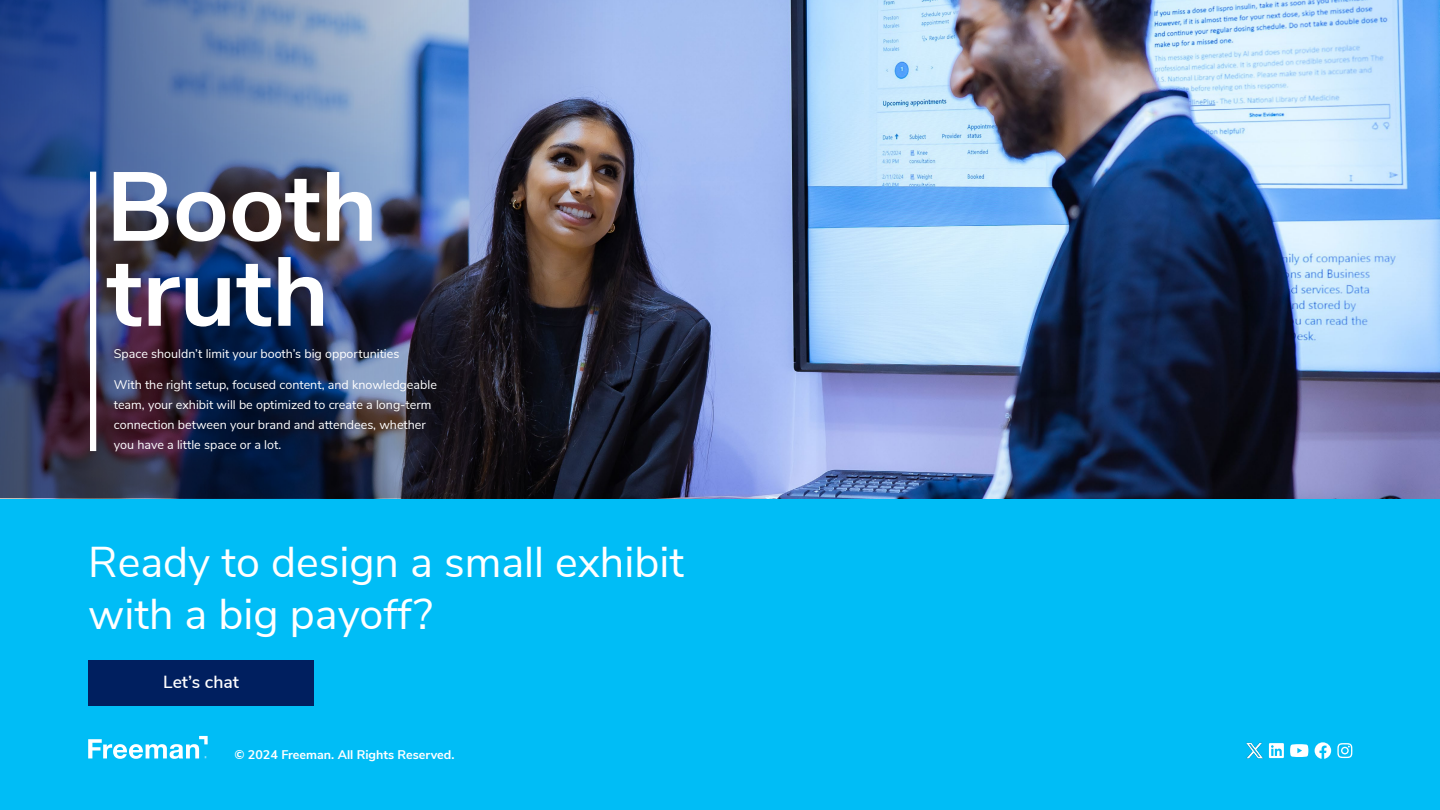
<style>
.page{position:relative;width:1440px;height:810px;background:#fff}
.page>*{position:absolute;margin:0;border:0;box-sizing:border-box;transform-origin:0 0}
.t1{font:700 97.5px/85px "Nunito Sans";color:#fff}
.t2{font:43px/51.4px "Nunito Sans";color:#fff}
.t3{font:600 17.5px "Nunito Sans";color:#fff}
.t4{font:12.5px/20px "Nunito Sans";color:#fff}
.t5{font:700 12.5px "Nunito Sans";color:#fff}
</style>
<div class="page">
<div style="left:1px;top:0;width:1439px;height:810px;background:#00bdf6"></div>
<img style="left:0;top:0;width:1440px;height:499px">
<img style="left:0;top:0;width:799px;height:498px">
<div style="left:88px;top:660px;width:226px;height:46px;background:#001f5f"></div>
<div style="left:90px;top:172px;width:6px;height:279px;background:#fff"></div>
<svg style="left:1269px;top:743px;width:15px;height:15px"></svg>
<svg style="left:1290px;top:744px;width:18px;height:13px"></svg>
<svg style="left:1315px;top:742px;width:16px;height:17px"></svg>
<svg style="left:1337px;top:743px;width:15px;height:15px"></svg>
<svg style="left:88px;top:736px;width:120px;height:23px"></svg>
<h1 class="t1" style="left:106px;top:159px;width:273px">Booth truth</h1>
<p class="t4" style="left:114px;top:343px;width:287px">Space shouldn’t limit your booth’s big opportunities</p>
<p class="t4" style="left:114px;top:374px;width:325px">With the right setup, focused content, and knowledgeable team, your exhibit will be optimized to create a long-term connection between your brand and attendees, whether you have a little space or a lot.</p>
<h2 class="t2" style="left:88px;top:534px;width:597px">Ready to design a small exhibit with a big payoff?</h2>
<h3 class="t3" style="left:163px;top:669px;width:77px">Let’s chat</h3>
<p class="t5" style="left:234px;top:745px;width:222px">© 2024 Freeman. All Rights Reserved.</p>
</div>
